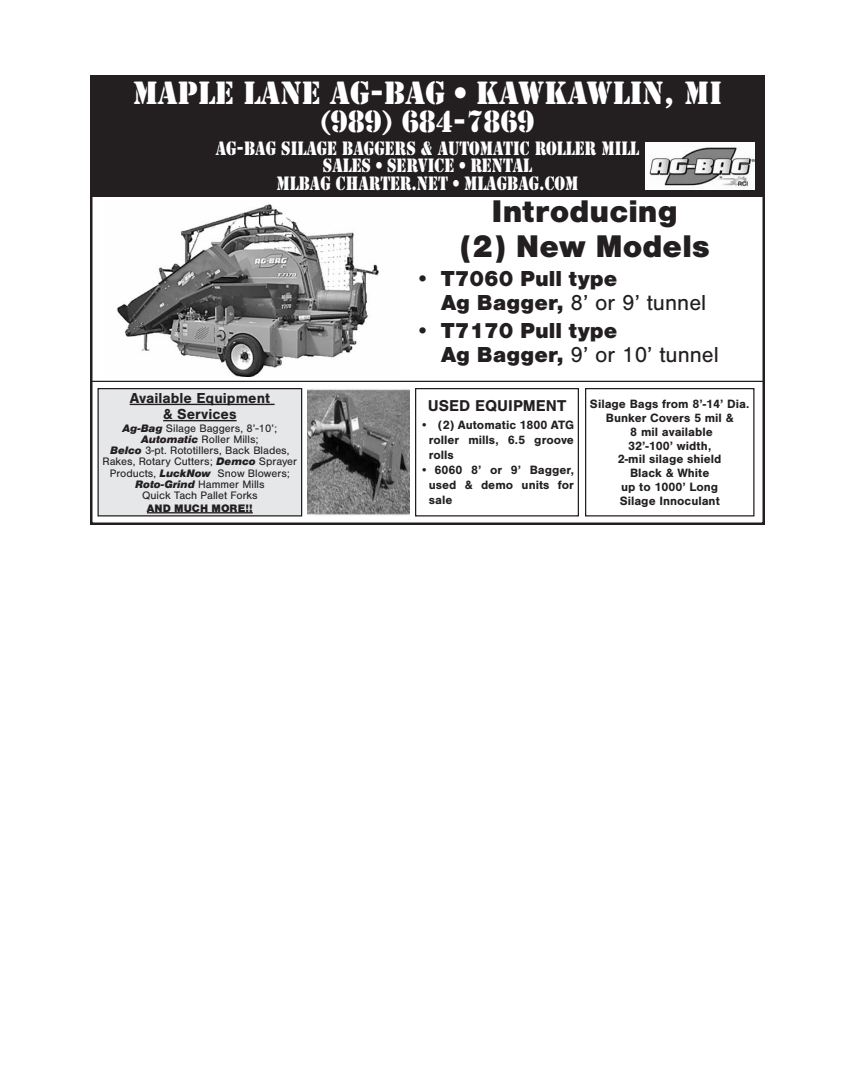
<style>
.page{position:relative;width:855px;height:1080px;background:#fff}
.page>*{position:absolute;margin:0;border:0;box-sizing:border-box;transform-origin:0 0}
.t1{font:900 32.5px/35px "Nimbus San";color:#231f20;text-align:center}
.t2{font:30px "Stencil Std";color:#fff;scale:.95 1}
.t3{font:28.5px "Stencil Std";color:#fff;scale:.95 1}
.t4{font:900 22.5px/23.8px "Nimbus San";color:#231f20}
.t5{font:18px/17.5px "Stencil Std";color:#fff;text-align:center;scale:.83 1}
.t6{font:700 16.25px "Nimbus San";color:#231f20}
.t7{font:700 15px/16.2px "Nimbus San";color:#231f20;text-align:center}
.t8{font:700 12.5px/13.8px "Nimbus San";color:#231f20;text-align:justify}
.t9{font:11.25px/11.2px "Nimbus San";color:#231f20;text-align:center}
.t10{font:900 11.25px "Nimbus San";color:#231f20}
.s1{font-weight:400}
.s2{font-weight:900;font-style:italic}
</style>
<div class="page">
<div style="left:585px;top:388px;width:169px;height:129px;border:1px solid #231f20"></div>
<div style="left:415px;top:388px;width:164px;height:129px;border:1px solid #231f20"></div>
<div style="left:98px;top:389px;width:204px;height:127px;background:#e6e7e9"></div>
<hr style="left:130px;top:404px;width:145px;height:1px;background:#231f20">
<hr style="left:163px;top:420px;width:74px;height:1px;background:#231f20">
<hr style="left:147px;top:512px;width:106px;height:1px;background:#231f20">
<div style="left:98px;top:388px;width:204px;height:129px;border:1px solid #231f20"></div>
<img style="left:307px;top:389px;width:103px;height:127px">
<div style="left:90px;top:78px;width:675px;height:120px;background:#231f20"></div>
<img style="left:645px;top:142px;width:109px;height:47px">
<div style="left:90px;top:75px;width:675px;height:450px;border:2px solid #231f20"></div>
<hr style="left:90px;top:381px;width:675px;height:1px;background:#231f20">
<img style="left:117px;top:204px;width:262px;height:173px">
<h2 class="t2" style="left:133px;top:73px;width:622px">MAPLE LANE AG-BAG • KAWKAWLIN, MI</h2>
<h3 class="t3" style="left:320px;top:103px;width:227px">(989) 684-7869</h3>
<h3 class="t5" style="left:216px;top:139px;width:512px">AG-BAG SILAGE BAGGERS &amp; AUTOMATIC ROLLER MILL<br>SALES • SERVICE • RENTAL<br>MLBAG CHARTER.NET • MLAGBAG.COM</h3>
<h1 class="t1" style="left:460px;top:194px;width:251px">Introducing<br>(2) New Models</h1>
<h3 class="t4" style="left:441px;top:267px;width:267px;text-indent:-26px"><span class="s1">•</span> T7060 Pull type<br>Ag Bagger, <span class="s1">8’ or 9’ tunnel</span></h3>
<h3 class="t4" style="left:441px;top:319px;width:279px;text-indent:-26px"><span class="s1">•</span> T7170 Pull type<br>Ag Bagger, <span class="s1">9’ or 10’ tunnel</span></h3>
<p class="t7" style="left:130px;top:390px;width:142px">Available Equipment &amp; Services</p>
<p class="t9" style="left:103px;top:422px;width:196px"><span class="s2">Ag-Bag</span> Silage Baggers, 8’-10’;<br><span class="s2">Automatic</span> Roller Mills;<br><span class="s2">Belco</span> 3-pt. Rototillers, Back Blades,<br>Rakes, Rotary Cutters; <span class="s2">Demco</span> Sprayer<br>Products, <span class="s2">LuckNow</span> Snow Blowers;<br><span class="s2">Roto-Grind</span> Hammer Mills<br>Quick Tach Pallet Forks</p>
<p class="t10" style="left:147px;top:501px;width:107px">AND MUCH MORE!!</p>
<h3 class="t6" style="left:428px;top:397px;width:140px">USED EQUIPMENT</h3>
<p class="t8" style="left:429px;top:417px;width:147px;line-height:15px;text-indent:-9px">• (2) Automatic 1800 ATG roller mills, 6.5 groove rolls</p>
<p class="t8" style="left:429px;top:462px;width:147px;line-height:15px;text-indent:-9px">• 6060 8’ or 9’ Bagger, used &amp; demo units for sale</p>
<p class="t8" style="left:590px;top:397px;width:161px;text-align:center">Silage Bags from 8’-14’ Dia.<br>Bunker Covers 5 mil &amp;<br>8 mil available<br>32’-100’ width,<br>2-mil silage shield<br>Black &amp; White<br>up to 1000’ Long<br>Silage Innoculant</p>
</div>
